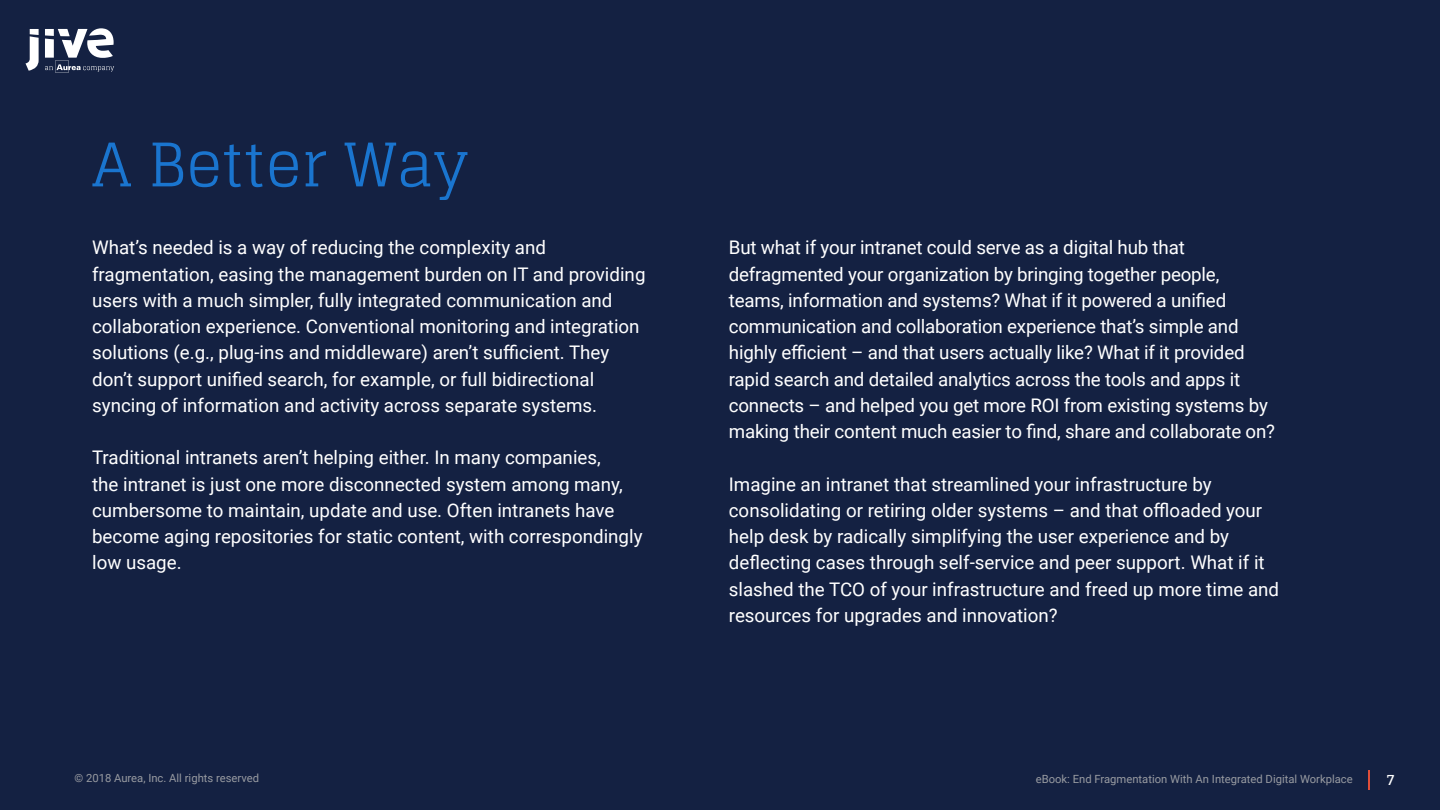
<style>
.page{position:relative;width:1440px;height:810px;background:#142142}
.page>*{position:absolute;margin:0;border:0;box-sizing:border-box;transform-origin:0 0}
.t1{font:60px "Glegoo";color:#1a75cf}
.t2{font:18.75px/26.2px "Roboto";color:#fff}
.t3{font:700 15px "Glegoo";color:#fff}
.t4{font:11.25px "Roboto";color:#989ba1}
</style>
<div class="page">
<svg style="left:26px;top:29px;width:13px;height:42px"></svg>
<svg style="left:45px;top:28px;width:69px;height:45px"></svg>
<hr style="left:1368px;top:770px;width:2px;height:20px;background:#e04e39">
<h1 class="t1" style="left:92px;top:131px;width:377px">A Better Way</h1>
<p class="t2" style="left:92px;top:234px;width:555px">What’s needed is a way of reducing the complexity and fragmentation, easing the management burden on IT and providing users with a much simpler, fully integrated communication and collaboration experience. Conventional monitoring and integration solutions (e.g., plug-ins and middleware) aren’t sufficient. They don’t support unified search, for example, or full bidirectional syncing of information and activity across separate systems.</p>
<p class="t2" style="left:92px;top:444px;width:552px">Traditional intranets aren’t helping either. In many companies,<br>the intranet is just one more disconnected system among many, cumbersome to maintain, update and use. Often intranets have become aging repositories for static content, with correspondingly low usage.</p>
<p class="t2" style="left:729px;top:234px;width:548px">But what if your intranet could serve as a digital hub that defragmented your organization by bringing together people, teams, information and systems? What if it powered a unified communication and collaboration experience that’s simple and highly efficient – and that users actually like? What if it provided rapid search and detailed analytics across the tools and apps it connects – and helped you get more ROI from existing systems by making their content much easier to find, share and collaborate on?</p>
<p class="t2" style="left:729px;top:470px;width:552px">Imagine an intranet that streamlined your infrastructure by consolidating or retiring older systems – and that offloaded your help desk by radically simplifying the user experience and by deflecting cases through self-service and peer support. What if it slashed the TCO of your infrastructure and freed up more time and resources for upgrades and innovation?</p>
<p class="t4" style="left:74px;top:771px;width:186px">© 2018 Aurea, Inc. All rights reserved</p>
<p class="t4" style="left:1036px;top:771px;width:319px">eBook: End Fragmentation With An Integrated Digital Workplace</p>
<p class="t3" style="left:1386px;top:771px;width:10px">7</p>
</div>
